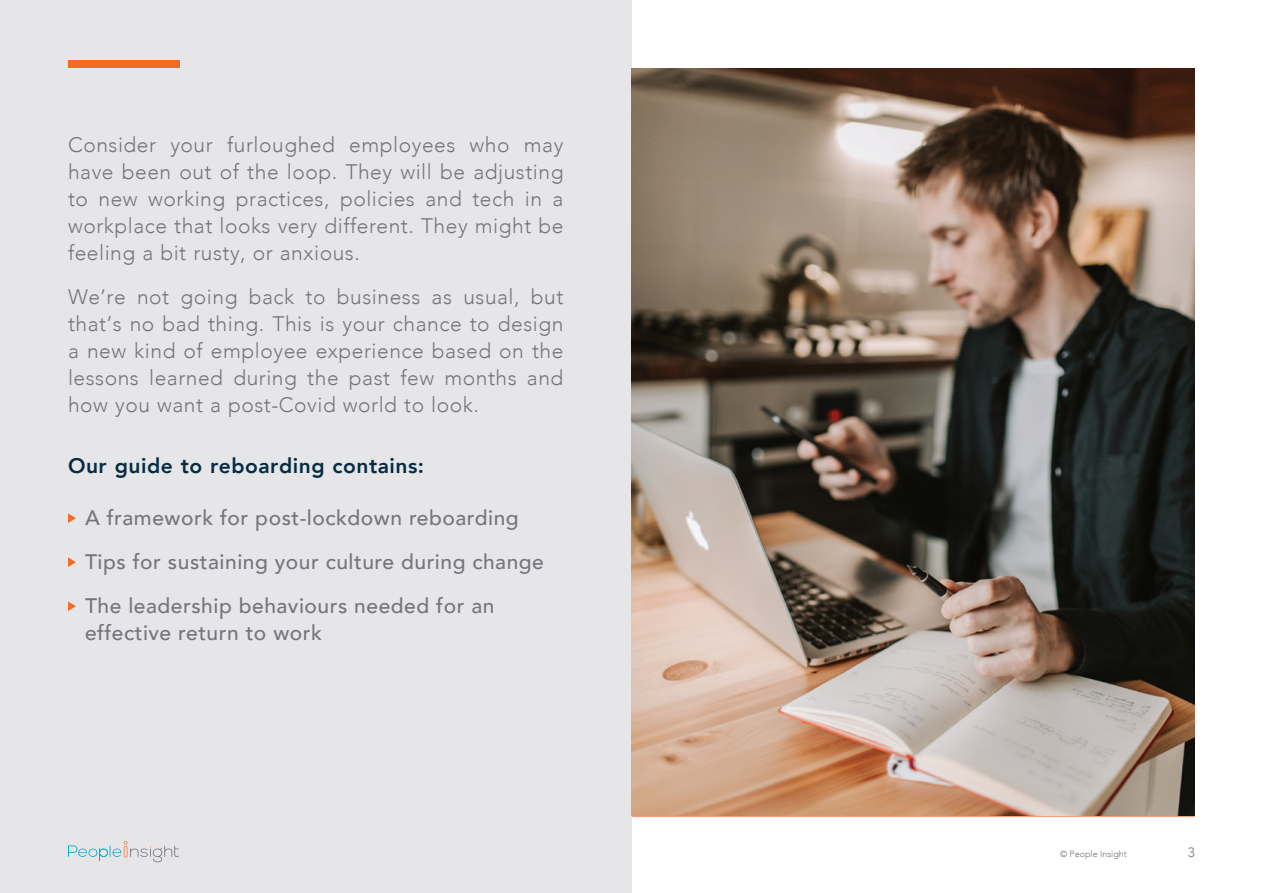
<style>
.page{position:relative;width:1263px;height:893px;background:#fff}
.page>*{position:absolute;margin:0;border:0;box-sizing:border-box;transform-origin:0 0}
.t1{font:300 21px/27px "Avenir";letter-spacing:.025em;color:#75757e;text-align:justify}
.t2{font:500 21px/27px "Avenir";letter-spacing:.025em;color:#75757e}
.t3{font:800 21px "Avenir";letter-spacing:.025em;color:#052c42}
.t4{font:300 13.5px "Avenir";color:#75757e}
.t5{font:300 9px "Avenir";color:#75757e}
</style>
<div class="page">
<hr style="left:68px;top:815px;width:1127px;height:2px;background:#f36a23">
<div style="left:0;top:0;width:631px;height:893px;background:#e6e6e9"></div>
<svg style="left:68px;top:841px;width:111px;height:21px"></svg>
<div style="left:68px;top:60px;width:111px;height:8px;background:#f36a23"></div>
<svg style="left:68px;top:513px;width:8px;height:10px"></svg>
<svg style="left:68px;top:557px;width:8px;height:10px"></svg>
<svg style="left:68px;top:601px;width:8px;height:10px"></svg>
<img style="left:631px;top:68px;width:564px;height:747px">
<p class="t1" style="left:68px;top:131px;width:497px">Consider your furloughed employees who may have been out of the loop. They will be adjusting to new working practices, policies and tech in a workplace that looks very different. They might be feeling a bit rusty, or anxious.</p>
<p class="t1" style="left:68px;top:283px;width:497px">We’re not going back to business as usual, but that’s no bad thing. This is your chance to design a new kind of employee experience based on the lessons learned during the past few months and how you want a post-Covid world to look.</p>
<p class="t3" style="left:68px;top:449px;width:358px">Our guide to reboarding contains:</p>
<p class="t2" style="left:85px;top:503px;width:435px">A framework for post-lockdown reboarding</p>
<p class="t2" style="left:85px;top:547px;width:460px">Tips for sustaining your culture during change</p>
<p class="t2" style="left:85px;top:591px;width:411px">The leadership behaviours needed for an effective return to work</p>
<p class="t5" style="left:1060px;top:849px;width:68px">© People Insight</p>
<p class="t4" style="left:1188px;top:844px;width:9px">3</p>
</div>
